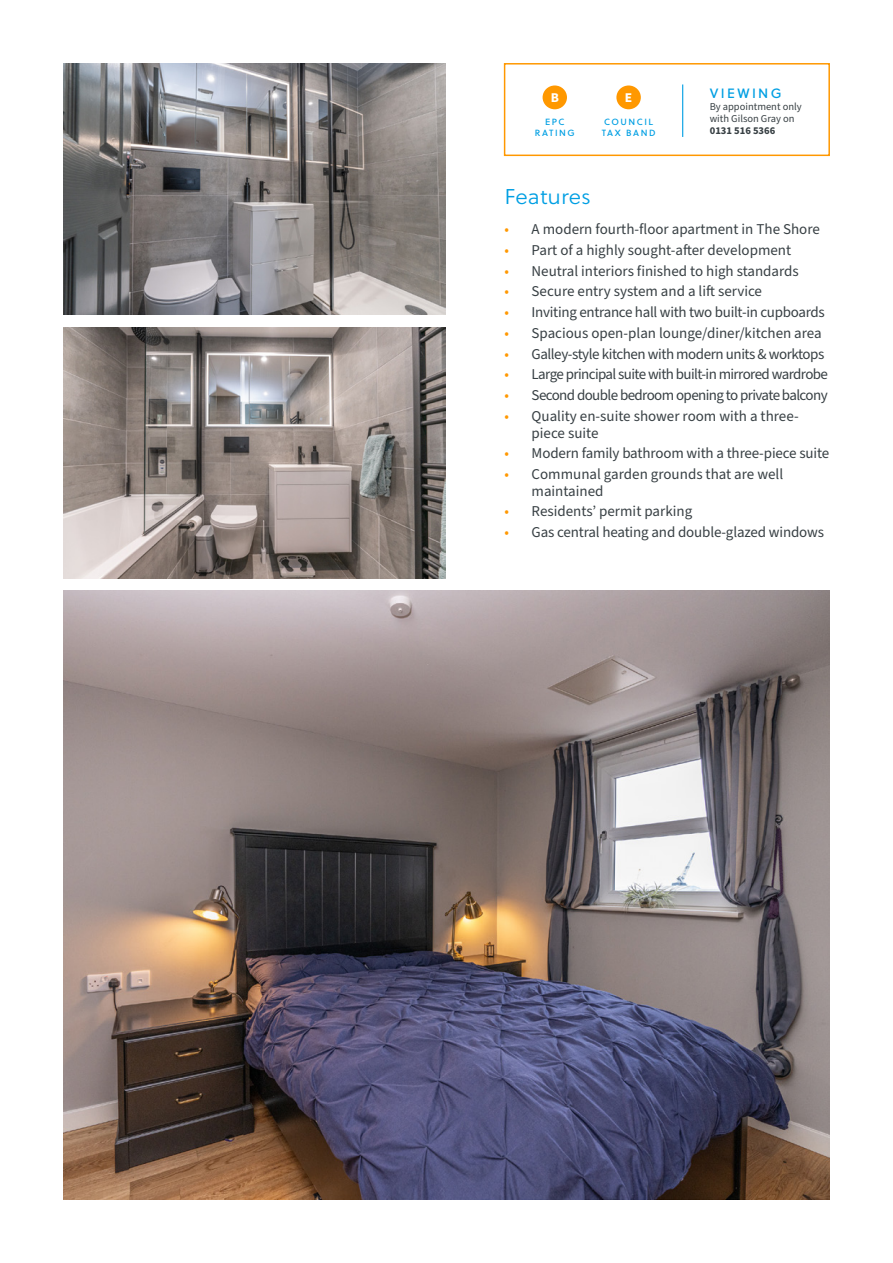
<style>
.page{position:relative;width:893px;height:1263px;background:#fff}
.page>*{position:absolute;margin:0;border:0;box-sizing:border-box;transform-origin:0 0}
.Area{font:300 21.3px "Soleil";color:#009fe3;scale:1.05 1}
.t1{font:15px/16.5px "Source Sans Pro";letter-spacing:-.01em;color:#384044}
.t2{font:15px "Source Sans Pro";letter-spacing:-.04em;color:#384044}
.t3{font:15px "Source Sans Pro";letter-spacing:-.03em;color:#384044}
.t4{font:13.5px "Soleil";letter-spacing:.175em;color:#009fe3}
.EPC__CT_Band{font:700 13.5px "Source Sans Pro";color:#fff}
.t5{font:10.5px/12px "Source Sans Pro";color:#384044}
.t6{font:700 10.5px "Source Sans Pro";color:#384044}
.t7{font:9px/10.8px "Soleil";letter-spacing:.17em;color:#009fe3;text-align:center}
.s1{color:#ff9800}
</style>
<div class="page">
<img style="left:64px;top:64px;width:381px;height:251px">
<img style="left:64px;top:327px;width:381px;height:251px">
<img style="left:64px;top:591px;width:765px;height:608px">
<div style="left:504px;top:63px;width:326px;height:93px;border:2px solid #ff9800"></div>
<div style="left:616px;top:85px;width:25px;height:24px;background:#ff9800;border-radius:50%"></div>
<div style="left:543px;top:85px;width:24px;height:24px;background:#ff9800;border-radius:50%"></div>
<hr style="left:682px;top:84px;width:1px;height:53px;background:#009fe3">
<p class="EPC__CT_Band" style="left:551px;top:88px;width:10px">B</p>
<p class="EPC__CT_Band" style="left:625px;top:89px;width:9px">E</p>
<p class="t7" style="left:535px;top:116px;width:41px">EPC<br>RATING</p>
<p class="t7" style="left:602px;top:116px;width:55px;text-align:left">COUNCIL<br>TAX BAND</p>
<p class="t4" style="left:710px;top:83px;width:73px">VIEWING</p>
<p class="t5" style="left:710px;top:101px;width:93px">By appointment only with Gilson Gray on</p>
<p class="t6" style="left:710px;top:123px;width:67px">0131 516 5366</p>
<p class="Area" style="left:505px;top:181px;width:84px">Features</p>
<p class="t1" style="left:505px;top:221px;width:317px"><span class="s1">•</span> A modern fourth-floor apartment in The Shore</p>
<p class="t1" style="left:505px;top:242px;width:288px"><span class="s1">•</span> Part of a highly sought-after development</p>
<p class="t1" style="left:505px;top:263px;width:296px"><span class="s1">•</span> Neutral interiors finished to high standards</p>
<p class="t1" style="left:505px;top:284px;width:259px"><span class="s1">•</span> Secure entry system and a lift service</p>
<p class="t1" style="left:505px;top:304px;width:322px"><span class="s1">•</span> Inviting entrance hall with two built-in cupboards</p>
<p class="t1" style="left:505px;top:325px;width:319px"><span class="s1">•</span> Spacious open-plan lounge/diner/kitchen area</p>
<p class="t3" style="left:505px;top:344px;width:321px"><span class="s1">•</span> Galley-style kitchen with modern units &amp; worktops</p>
<p class="t2" style="left:505px;top:364px;width:325px"><span class="s1">•</span> Large principal suite with built-in mirrored wardrobe</p>
<p class="t2" style="left:505px;top:385px;width:325px"><span class="s1">•</span> Second double bedroom opening to private balcony</p>
<p class="t1" style="left:532px;top:408px;width:269px;text-indent:-27px"><span class="s1">•</span> Quality en-suite shower room with a three&shy;piece suite</p>
<p class="t1" style="left:505px;top:445px;width:326px"><span class="s1">•</span> Modern family bathroom with a three-piece suite</p>
<p class="t1" style="left:532px;top:466px;width:253px;text-indent:-27px"><span class="s1">•</span> Communal garden grounds that are well maintained</p>
<p class="t1" style="left:505px;top:503px;width:189px"><span class="s1">•</span> Residents’ permit parking</p>
<p class="t1" style="left:505px;top:524px;width:321px"><span class="s1">•</span> Gas central heating and double-glazed windows</p>
</div>
